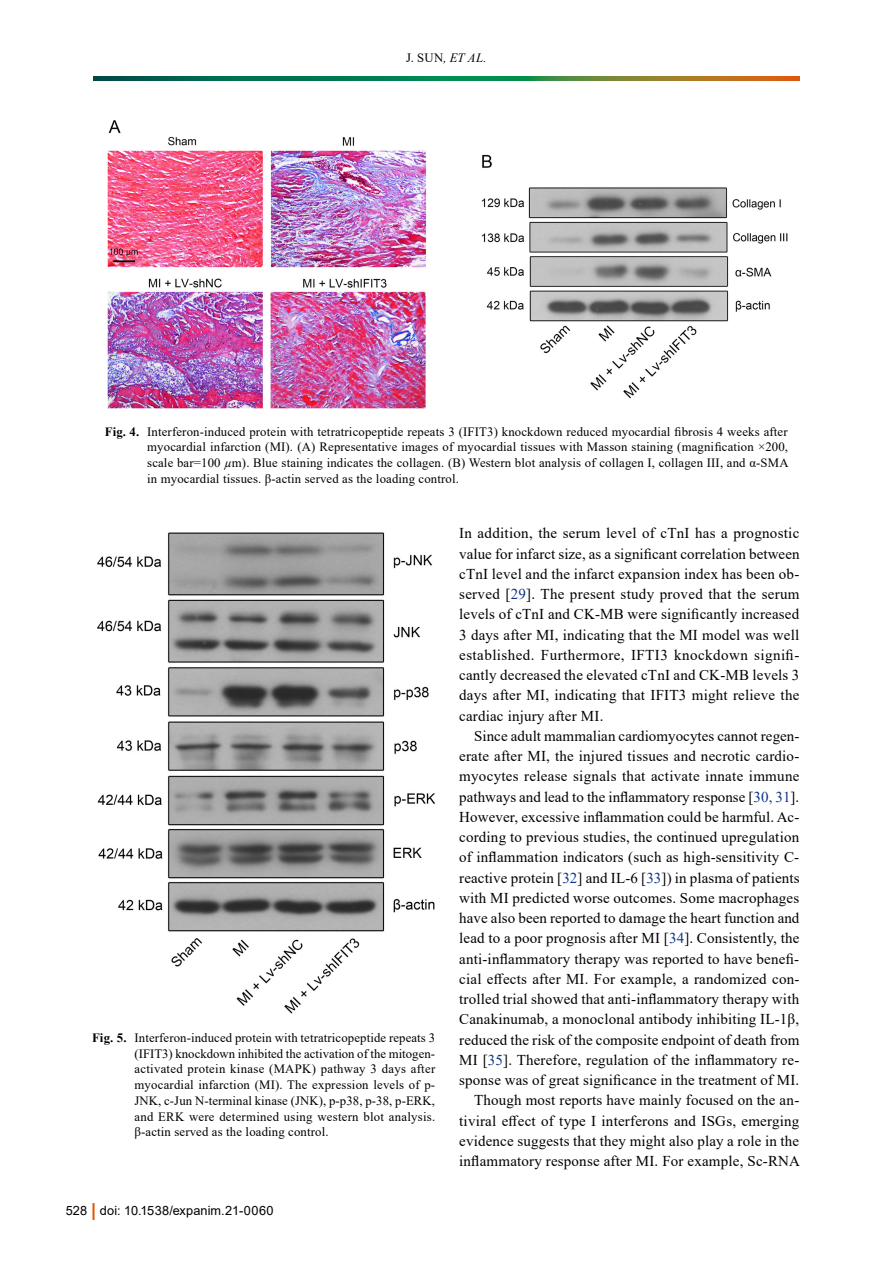
<style>
.page{position:relative;width:893px;height:1263px;background:#fff}
.page>*{position:absolute;margin:0;border:0;box-sizing:border-box;transform-origin:0 0}
.t1{font:15px/20.2px "Times New Roman";letter-spacing:.01em;color:#000;text-align:justify}
.t2{font:12.75px/15.8px "Times New Roman";letter-spacing:.01em;color:#000;text-align:justify}
.t3{font:12.75px "Arial";letter-spacing:.005em;color:#000}
.t4{font:italic 12.75px "Times New Roman";color:#000}
.s1{font-style:normal}
.s2{font-weight:700}
.s3{font-style:italic}
.s4{font-weight:700;font-size:18px;color:#e15400}
.s5{color:#0c3388}
</style>
<div class="page">
<svg style="left:94px;top:77px;width:705px;height:4px;background:#377842"></svg>
<img style="left:108px;top:120px;width:680px;height:288px">
<img style="left:97px;top:532px;width:338px;height:482px">
<p class="t4" style="left:406px;top:49px;width:82px"><span class="s1">J. SUN</span>, ET AL.</p>
<p class="t2" style="left:147px;top:423px;width:643px;text-indent:-42px"><span class="s2">Fig. 4.</span> Interferon-induced protein with tetratricopeptide repeats 3 (IFIT3) knockdown reduced myocardial fibrosis 4 weeks after myocardial infarction (MI). (A) Representative images of myocardial tissues with Masson staining (magnification ×200, scale bar=100 <span class="s3">µ</span>m). Blue staining indicates the collagen. (B) Western blot analysis of collagen I, collagen III, and α-SMA in myocardial tissues. β-actin served as the loading control.</p>
<p class="t2" style="left:134px;top:1029px;width:302px;text-indent:-42px"><span class="s2">Fig. 5.</span> Interferon-induced protein with tetratricopeptide repeats 3 (IFIT3) knockdown inhibited the activation of the mitogen&shy;activated protein kinase (MAPK) pathway 3 days after myocardial infarction (MI). The expression levels of p-JNK, c-Jun N-terminal kinase (JNK), p-p38, p-38, p-ERK, and ERK were determined using western blot analysis. β-actin served as the loading control.</p>
<p class="t3" style="left:66px;top:1202px;width:209px">528 <span class="s4">|</span> doi: 10.1538/expanim.21-0060</p>
<p class="t1" style="left:459px;top:523px;width:342px">In addition, the serum level of cTnI has a prognostic value for infarct size, as a significant correlation between cTnI level and the infarct expansion index has been ob&shy;served [<span class="s5">29</span>]. The present study proved that the serum levels of cTnI and CK-MB were significantly increased 3 days after MI, indicating that the MI model was well established. Furthermore, IFTI3 knockdown signifi&shy;cantly decreased the elevated cTnI and CK-MB levels 3 days after MI, indicating that IFIT3 might relieve the cardiac injury after MI.</p>
<p class="t1" style="left:459px;top:725px;width:342px;text-align:right">Since adult mammalian cardiomyocytes cannot regen&shy;erate after MI, the injured tissues and necrotic cardio&shy;myocytes release signals that activate innate immune pathways and lead to the inflammatory response [<span class="s5">30, 31</span>].<br>However, excessive inflammation could be harmful. Ac&shy;cording to previous studies, the continued upregulation of inflammation indicators (such as high-sensitivity C&shy;reactive protein [<span class="s5">32</span>] and IL-6 [<span class="s5">33</span>]) in plasma of patients with MI predicted worse outcomes. Some macrophages have also been reported to damage the heart function and lead to a poor prognosis after MI [<span class="s5">34</span>]. Consistently, the anti-inflammatory therapy was reported to have benefi&shy;cial effects after MI. For example, a randomized con&shy;trolled trial showed that anti-inflammatory therapy with Canakinumab, a monoclonal antibody inhibiting IL-1β, reduced the risk of the composite endpoint of death from MI [<span class="s5">35</span>]. Therefore, regulation of the inflammatory re&shy;sponse was of great significance in the treatment of MI.<br>Though most reports have mainly focused on the an&shy;tiviral effect of type I interferons and ISGs, emerging evidence suggests that they might also play a role in the inflammatory response after MI. For example, Sc-RNA</p>
</div>
